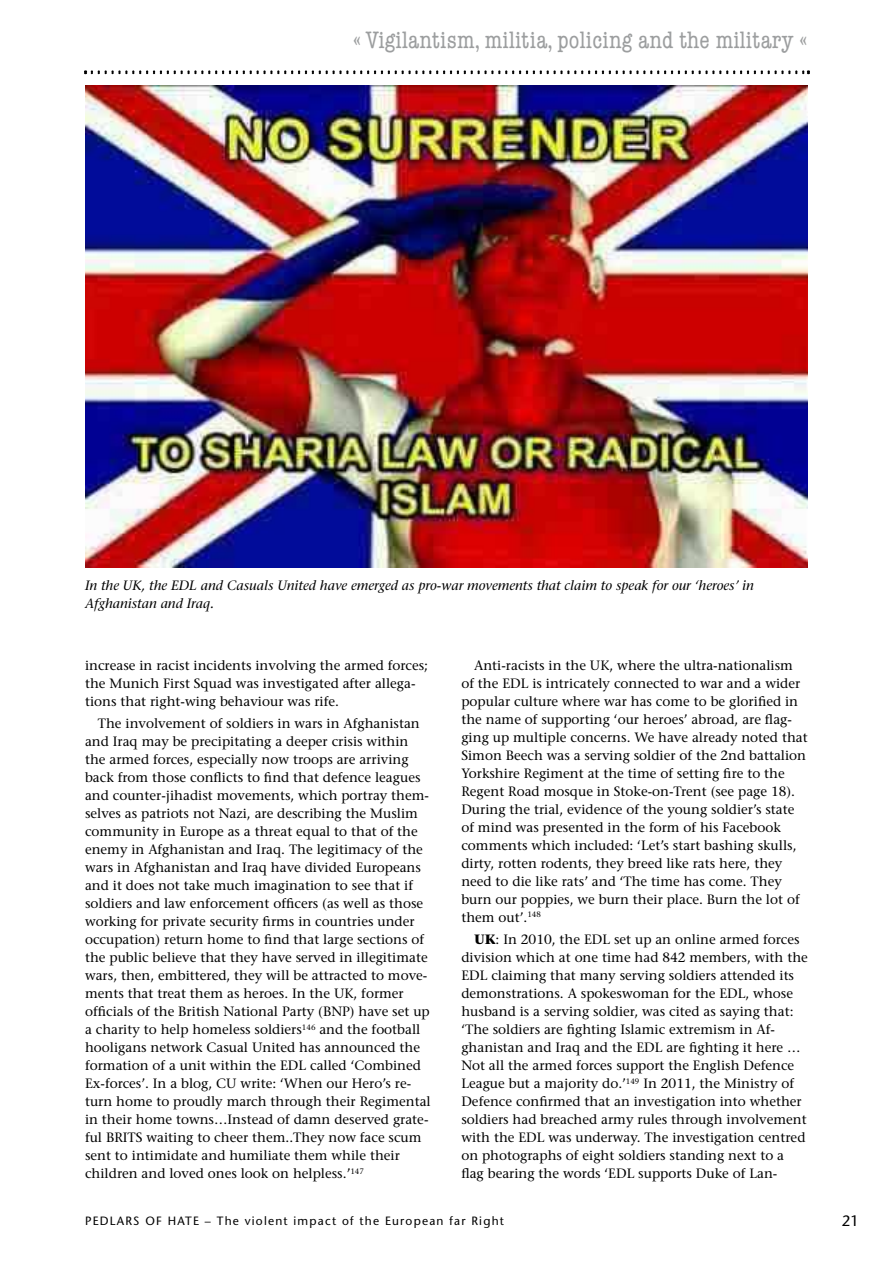
<style>
.page{position:relative;width:893px;height:1263px;background:#fff}
.page>*{position:absolute;margin:0;border:0;box-sizing:border-box;transform-origin:0 0}
.t1{font:condensed 24px "American Typewriter";letter-spacing:.01em;color:#9c9e9f}
.t2{font:15px "Stone Sans";color:#000}
.t3{font:13.5px/18px "Stone Serif";color:#000}
.t4{font:italic 13.5px/18px "Stone Serif";color:#000}
.t5{font:12px "Stone Sans";letter-spacing:.1em;color:#000}
.s1{font-weight:700}
</style>
<div class="page">
<svg style="left:92px;top:70px;width:717px;height:4px"></svg>
<img style="left:85px;top:85px;width:723px;height:482px">
<h1 class="t1" style="left:353px;top:27px;width:456px">« Vigilantism, militia, policing and the military «</h1>
<p class="t4" style="left:85px;top:576px;width:670px">In the UK, the EDL and Casuals United have emerged as pro-war movements that claim to speak for our ‘heroes’ in<br>Afghanistan and Iraq.</p>
<p class="t3" style="left:85px;top:656px;width:345px">increase in racist incidents involving the armed forces; the Munich First Squad was investigated after allega&shy;tions that right-wing behaviour was rife.</p>
<p class="t3" style="left:85px;top:714px;width:347px;text-indent:13px">The involvement of soldiers in wars in Afghanistan and Iraq may be precipitating a deeper crisis within the armed forces, especially now troops are arriving back from those conflicts to find that defence leagues and counter-jihadist movements, which portray them&shy;selves as patriots not Nazi, are describing the Muslim community in Europe as a threat equal to that of the enemy in Afghanistan and Iraq. The legitimacy of the wars in Afghanistan and Iraq have divided Europeans and it does not take much imagination to see that if soldiers and law enforcement officers (as well as those working for private security firms in countries under occupation) return home to find that large sections of the public believe that they have served in illegitimate wars, then, embittered, they will be attracted to move&shy;ments that treat them as heroes. In the UK, former officials of the British National Party (BNP) have set up a charity to help homeless soldiers<sup>146</sup> and the football hooligans network Casual United has announced the formation of a unit within the EDL called ‘Combined Ex-forces’. In a blog, CU write: ‘When our Hero’s re&shy;turn home to proudly march through their Regimental in their home towns…Instead of damn deserved grate&shy;ful BRITS waiting to cheer them..They now face scum sent to intimidate and humiliate them while their children and loved ones look on helpless.’<sup>147</sup></p>
<p class="t3" style="left:461px;top:656px;width:348px;text-indent:13px">Anti-racists in the UK, where the ultra-nationalism of the EDL is intricately connected to war and a wider popular culture where war has come to be glorified in the name of supporting ‘our heroes’ abroad, are flag&shy;ging up multiple concerns. We have already noted that Simon Beech was a serving soldier of the 2nd battalion Yorkshire Regiment at the time of setting fire to the Regent Road mosque in Stoke-on-Trent (see page 18).<br>During the trial, evidence of the young soldier’s state of mind was presented in the form of his Facebook comments which included: ‘Let’s start bashing skulls, dirty, rotten rodents, they breed like rats here, they need to die like rats’ and ‘The time has come. They burn our poppies, we burn their place. Burn the lot of them out’.<sup>148</sup></p>
<p class="t3" style="left:461px;top:930px;width:348px;text-indent:13px"><span class="s1">UK</span>: In 2010, the EDL set up an online armed forces division which at one time had 842 members, with the EDL claiming that many serving soldiers attended its demonstrations. A spokeswoman for the EDL, whose husband is a serving soldier, was cited as saying that: ‘The soldiers are fighting Islamic extremism in Af&shy;ghanistan and Iraq and the EDL are fighting it here … Not all the armed forces support the English Defence League but a majority do.’<sup>149</sup> In 2011, the Ministry of Defence confirmed that an investigation into whether soldiers had breached army rules through involvement with the EDL was underway. The investigation centred on photographs of eight soldiers standing next to a flag bearing the words ‘EDL supports Duke of Lan-</p>
<p class="t5" style="left:85px;top:1214px;width:420px">PEDLARS OF HATE – The violent impact of the European far Right</p>
<p class="t2" style="left:842px;top:1212px;width:19px">21</p>
</div>
